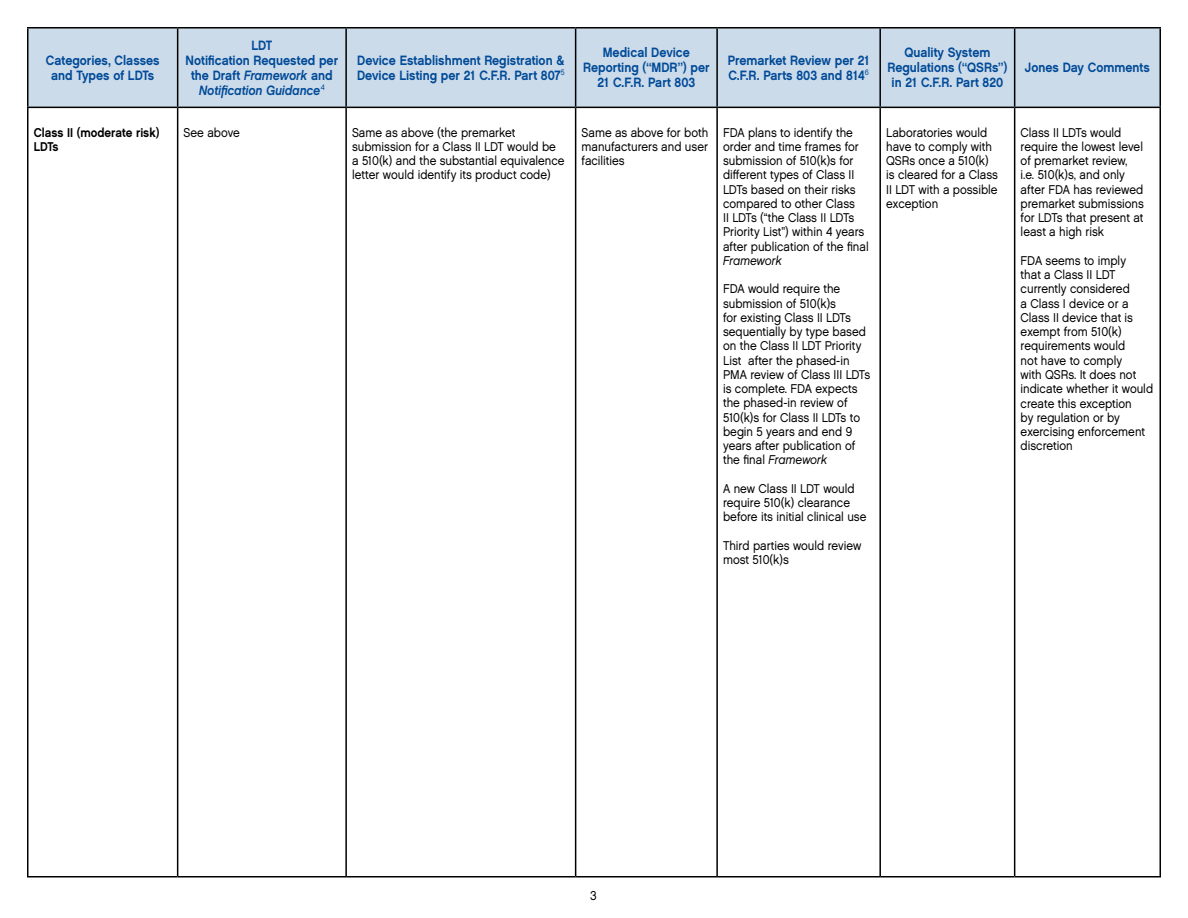
<style>
.page{position:relative;width:1188px;height:918px;background:#fff}
.page>*{position:absolute;margin:0;border:0;box-sizing:border-box;transform-origin:0 0}
.t1{font:13.5px/15px "Chalet New York Nineteen Sixty";color:#004a97;text-align:center;scale:.9 1}
.t2{font:13.5px "Chalet Oblique New York";color:#004a97;scale:.9 1}
.t3{font:12.75px/14.2px "Chalet London Nineteen Sixty";color:#000;scale:.9 1}
.t4{font:12.75px "Chalet Oblique London";letter-spacing:-.005em;color:#000;scale:.9 1}
.t5{font:12.75px/14.2px "Chalet New York Nineteen Sixty";color:#000;scale:.9 1}
.s1{font-family:"Chalet Oblique New York"}
.s2{font-family:"Chalet London Nineteen Sixty"}
</style>
<div class="page">
<div style="left:28px;top:28px;width:1132px;height:79px;background:#ccdbea"></div>
<hr style="left:27px;top:27px;width:151px;height:1px;background:#000">
<hr style="left:27px;top:29px;width:1px;height:78px;background:#000">
<hr style="left:178px;top:27px;width:168px;height:1px;background:#000">
<hr style="left:177px;top:29px;width:1px;height:78px;background:#000">
<hr style="left:346px;top:27px;width:230px;height:1px;background:#000">
<hr style="left:345px;top:29px;width:2px;height:78px;background:#000">
<hr style="left:576px;top:27px;width:141px;height:1px;background:#000">
<hr style="left:575px;top:29px;width:1px;height:78px;background:#000">
<hr style="left:717px;top:27px;width:163px;height:1px;background:#000">
<hr style="left:716px;top:29px;width:2px;height:78px;background:#000">
<hr style="left:880px;top:27px;width:135px;height:1px;background:#000">
<hr style="left:879px;top:29px;width:2px;height:78px;background:#000">
<hr style="left:1015px;top:27px;width:146px;height:1px;background:#000">
<hr style="left:1014px;top:29px;width:1px;height:78px;background:#000">
<hr style="left:1160px;top:29px;width:1px;height:78px;background:#000">
<hr style="left:27px;top:107px;width:151px;height:1px;background:#000">
<hr style="left:27px;top:108px;width:1px;height:768px;background:#000">
<hr style="left:178px;top:107px;width:168px;height:1px;background:#000">
<hr style="left:177px;top:108px;width:1px;height:768px;background:#000">
<hr style="left:346px;top:107px;width:230px;height:1px;background:#000">
<hr style="left:345px;top:108px;width:2px;height:768px;background:#000">
<hr style="left:576px;top:107px;width:141px;height:1px;background:#000">
<hr style="left:575px;top:108px;width:1px;height:768px;background:#000">
<hr style="left:717px;top:107px;width:163px;height:1px;background:#000">
<hr style="left:716px;top:108px;width:2px;height:768px;background:#000">
<hr style="left:880px;top:107px;width:135px;height:1px;background:#000">
<hr style="left:879px;top:108px;width:2px;height:768px;background:#000">
<hr style="left:1015px;top:107px;width:146px;height:1px;background:#000">
<hr style="left:1014px;top:108px;width:1px;height:768px;background:#000">
<hr style="left:1160px;top:108px;width:1px;height:768px;background:#000">
<hr style="left:27px;top:876px;width:151px;height:2px;background:#000">
<hr style="left:178px;top:876px;width:168px;height:2px;background:#000">
<hr style="left:346px;top:876px;width:230px;height:2px;background:#000">
<hr style="left:576px;top:876px;width:141px;height:2px;background:#000">
<hr style="left:717px;top:876px;width:163px;height:2px;background:#000">
<hr style="left:880px;top:876px;width:135px;height:2px;background:#000">
<hr style="left:1015px;top:876px;width:146px;height:2px;background:#000">
<p class="t1" style="left:46px;top:53px;width:128px">Categories, Classes and Types of LDTs</p>
<p class="t1" style="left:186px;top:38px;width:171px">LDT<br>Notification Requested per the Draft <span class="s1">Framework</span> and</p>
<p class="t2" style="left:199px;top:82px;width:141px">Notification Guidance<sup>4</sup></p>
<p class="t1" style="left:357px;top:53px;width:232px;text-align:left">Device Establishment Registration &amp;<br>Device Listing per 21 C.F.R. Part 807<sup>5</sup></p>
<p class="t1" style="left:583px;top:45px;width:142px">Medical Device<br>Reporting (“MDR”) per<br>21 C.F.R. Part 803</p>
<p class="t1" style="left:728px;top:53px;width:159px;text-align:left">Premarket Review per 21<br>C.F.R. Parts 803 and 814<sup>6</sup></p>
<p class="t1" style="left:888px;top:45px;width:135px">Quality System<br>Regulations (“QSRs”) in 21 C.F.R. Part 820</p>
<p class="t1" style="left:1025px;top:60px;width:140px">Jones Day Comments</p>
<p class="t5" style="left:34px;top:125px;width:141px">Class II (moderate risk)<br>LDTs</p>
<p class="t3" style="left:184px;top:125px;width:64px">See above</p>
<p class="t3" style="left:352px;top:125px;width:238px">Same as above (the premarket submission for a Class II LDT would be a 510(k) and the substantial equivalence letter would identify its product code)</p>
<p class="t3" style="left:582px;top:125px;width:142px;text-align:justify">Same as above for both manufacturers and user facilities</p>
<p class="t3" style="left:723px;top:125px;width:163px">FDA plans to identify the order and time frames for submission of 510(k)s for different types of Class II<br>LDTs based on their risks compared to other Class<br>II LDTs (“the Class II LDTs<br>Priority List”) within 4 years after publication of the final</p>
<p class="t4" style="left:723px;top:253px;width:67px">Framework</p>
<p class="t3" style="left:723px;top:282px;width:165px">FDA would require the submission of 510(k)s<br>for existing Class II LDTs sequentially by type based on the Class II LDT Priority<br>List after the phased-in<br>PMA review of Class III LDTs is complete. FDA expects the phased-in review of<br>510(k)s for Class II LDTs to begin 5 years and end 9 years after publication of</p>
<p class="t4" style="left:723px;top:452px;width:117px"><span class="s2">the final</span> Framework</p>
<p class="t3" style="left:723px;top:481px;width:161px">A new Class II LDT would require 510(k) clearance before its initial clinical use</p>
<p class="t3" style="left:723px;top:538px;width:155px">Third parties would review most 510(k)s</p>
<p class="t3" style="left:886px;top:125px;width:126px">Laboratories would have to comply with<br>QSRs once a 510(k) is cleared for a Class<br>II LDT with a possible exception</p>
<p class="t3" style="left:1021px;top:125px;width:138px">Class II LDTs would require the lowest level of premarket review, i.e. 510(k)s, and only after FDA has reviewed premarket submissions for LDTs that present at least a high risk</p>
<p class="t3" style="left:1021px;top:253px;width:149px">FDA seems to imply<br>that a Class II LDT currently considered<br>a Class I device or a<br>Class II device that is exempt from 510(k) requirements would<br>not have to comply<br>with QSRs. It does not indicate whether it would create this exception<br>by regulation or by exercising enforcement discretion</p>
<p class="t3" style="left:590px;top:888px;width:9px">3</p>
</div>
